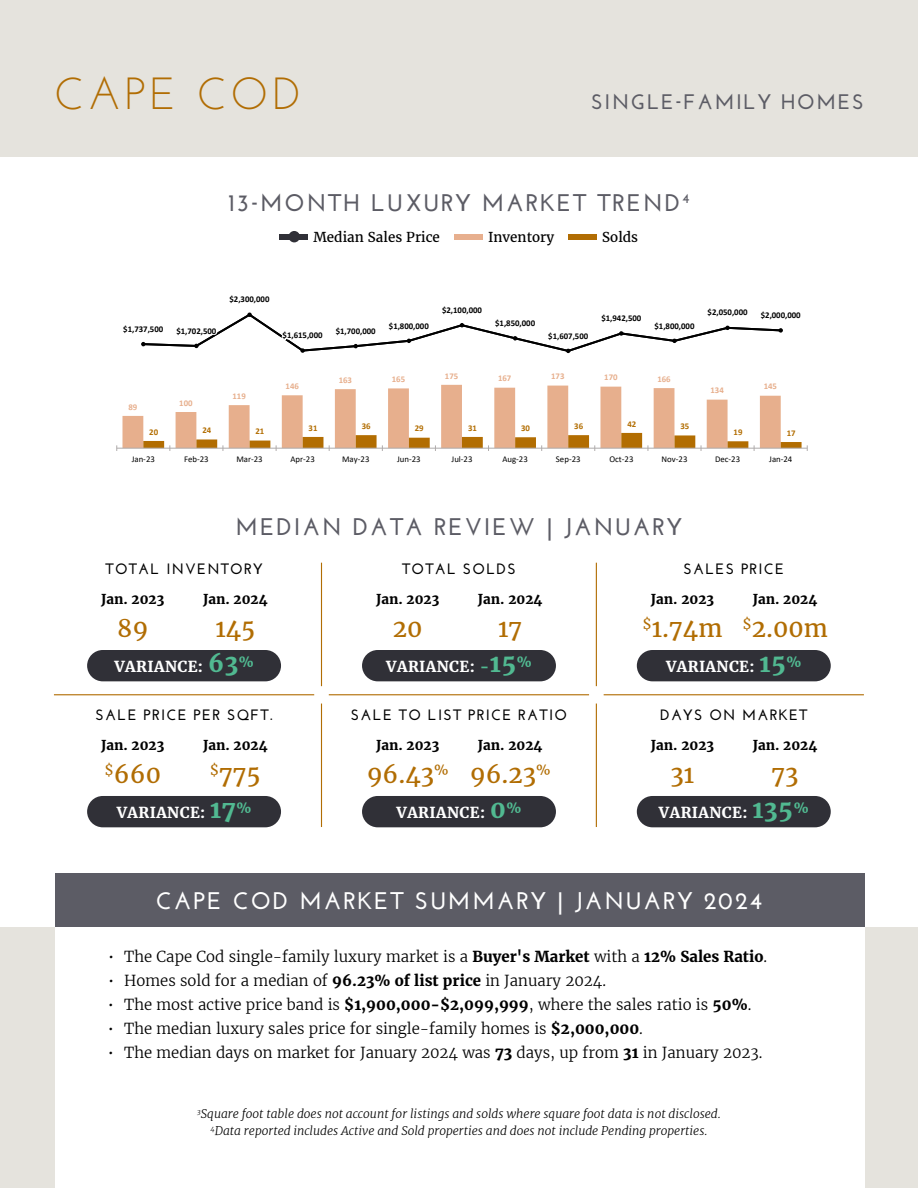
<style>
.page{position:relative;width:918px;height:1188px;background:#fff}
.page>*{position:absolute;margin:0;border:0;box-sizing:border-box;transform-origin:0 0}
.t1{font:45px "Josefin Sans";letter-spacing:.08em;color:#b16d03}
.t2{font:700 24px "Josefin Sans";letter-spacing:.08em;color:#5c5c65}
.t3{font:24px "Merriweather";color:#b16d03}
.t4{font:700 24px "Josefin Sans";letter-spacing:.08em;color:#fff}
.t5{font:700 21px "Josefin Sans";letter-spacing:.08em;color:#5c5c65}
.t6{font:300 15px "Merriweather";color:#000}
.t7{font:700 15px "Josefin Sans";letter-spacing:.08em;color:#000}
.t8{font:700 15px "Merriweather";letter-spacing:.025em;color:#fff}
.t9{font:700 13.5px "Merriweather";color:#000}
.t10{font:13.5px "Merriweather";color:#000}
.t11{font:italic 300 12px/16.5px "Merriweather";color:#000;text-align:center}
.t12{font:700 8.85px "Calibri";color:#000}
.t13{font:8.85px "Calibri";color:#000}
.t14{font:700 8.85px "Calibri";color:#e7af8d}
.t15{font:700 8.85px "Calibri";color:#b26d01}
.t16{font:700 8.7px "Calibri";color:#000}
.t17{font:700 8.7px "Calibri";color:#e7af8d}
.t18{font:700 8.7px "Calibri";color:#b26d01}
.s1{font-size:24px;color:#51b991}
.s2{color:#51b991}
.s3{font-weight:700}
</style>
<div class="page">
<div style="left:0;top:0;width:918px;height:158px;background:#e5e3dd"></div>
<div style="left:0;top:927px;width:918px;height:261px;background:#e5e3dd"></div>
<div style="left:55px;top:925px;width:810px;height:263px;background:#fff"></div>
<div style="left:55px;top:873px;width:810px;height:54px;background:#5c5c65"></div>
<hr style="left:54px;top:694px;width:260px;height:1px;background:#b16d03">
<hr style="left:321px;top:563px;width:1px;height:123px;background:#b16d03">
<hr style="left:321px;top:704px;width:1px;height:123px;background:#b16d03">
<hr style="left:596px;top:563px;width:1px;height:123px;background:#b16d03">
<hr style="left:596px;top:704px;width:1px;height:123px;background:#b16d03">
<hr style="left:329px;top:694px;width:260px;height:1px;background:#b16d03">
<hr style="left:604px;top:694px;width:260px;height:1px;background:#b16d03">
<div style="left:569px;top:234px;width:28px;height:6px;background:#b16d03"></div>
<div style="left:280px;top:234px;width:28px;height:6px;background:#303037"></div>
<div style="left:289px;top:231px;width:11px;height:11px;background:#303037;border-radius:50%"></div>
<div style="left:454px;top:234px;width:29px;height:6px;background:#e7af8e"></div>
<svg style="left:116px;top:312px;width:692px;height:139px"></svg>
<div style="left:87px;top:650px;width:194px;height:31px;background:#303037;border-radius:16px"></div>
<div style="left:362px;top:650px;width:194px;height:31px;background:#303037;border-radius:16px"></div>
<div style="left:637px;top:650px;width:194px;height:31px;background:#303037;border-radius:16px"></div>
<div style="left:637px;top:796px;width:194px;height:31px;background:#303037;border-radius:16px"></div>
<div style="left:362px;top:796px;width:194px;height:31px;background:#303037;border-radius:16px"></div>
<div style="left:87px;top:796px;width:194px;height:31px;background:#303037;border-radius:16px"></div>
<h1 class="t1" style="left:54px;top:65px;width:249px">CAPE COD</h1>
<h3 class="t5" style="left:591px;top:89px;width:274px">SINGLE-FAMILY HOMES</h3>
<h2 class="t2" style="left:228px;top:189px;width:463px">13-MONTH LUXURY MARKET TREND<sup>4</sup></h2>
<p class="t10" style="left:314px;top:228px;width:128px">Median Sales Price</p>
<p class="t10" style="left:488px;top:228px;width:68px">Inventory</p>
<p class="t10" style="left:602px;top:228px;width:37px">Solds</p>
<p class="t12" style="left:123px;top:323px;width:42px">$1,737,500</p>
<p class="t12" style="left:176px;top:324px;width:42px">$1,702,500</p>
<p class="t16" style="left:230px;top:293px;width:41px">$2,300,000</p>
<p class="t14" style="left:128px;top:400px;width:10px">89</p>
<p class="t17" style="left:179px;top:397px;width:15px">100</p>
<p class="t17" style="left:232px;top:390px;width:15px">119</p>
<p class="t15" style="left:149px;top:425px;width:10px">20</p>
<p class="t15" style="left:202px;top:424px;width:10px">24</p>
<p class="t15" style="left:256px;top:425px;width:10px">21</p>
<p class="t12" style="left:283px;top:329px;width:42px">$1,615,000</p>
<p class="t16" style="left:336px;top:325px;width:41px">$1,700,000</p>
<p class="t12" style="left:389px;top:319px;width:42px">$1,800,000</p>
<p class="t14" style="left:286px;top:380px;width:15px">146</p>
<p class="t17" style="left:339px;top:374px;width:15px">163</p>
<p class="t14" style="left:392px;top:373px;width:15px">165</p>
<p class="t12" style="left:442px;top:304px;width:42px">$2,100,000</p>
<p class="t12" style="left:495px;top:317px;width:42px">$1,850,000</p>
<p class="t16" style="left:548px;top:330px;width:41px">$1,607,500</p>
<p class="t12" style="left:601px;top:312px;width:42px">$1,942,500</p>
<p class="t12" style="left:654px;top:319px;width:42px">$1,800,000</p>
<p class="t17" style="left:445px;top:369px;width:15px">175</p>
<p class="t14" style="left:498px;top:372px;width:15px">167</p>
<p class="t14" style="left:551px;top:370px;width:15px">173</p>
<p class="t14" style="left:604px;top:371px;width:15px">170</p>
<p class="t17" style="left:657px;top:373px;width:15px">166</p>
<p class="t18" style="left:309px;top:422px;width:10px">31</p>
<p class="t15" style="left:362px;top:420px;width:10px">36</p>
<p class="t15" style="left:415px;top:422px;width:10px">29</p>
<p class="t18" style="left:468px;top:422px;width:10px">31</p>
<p class="t15" style="left:521px;top:422px;width:10px">30</p>
<p class="t15" style="left:574px;top:420px;width:10px">36</p>
<p class="t15" style="left:627px;top:417px;width:10px">42</p>
<p class="t15" style="left:680px;top:420px;width:10px">35</p>
<p class="t12" style="left:708px;top:306px;width:42px">$2,050,000</p>
<p class="t12" style="left:761px;top:309px;width:42px">$2,000,000</p>
<p class="t14" style="left:711px;top:384px;width:15px">134</p>
<p class="t14" style="left:764px;top:380px;width:15px">145</p>
<p class="t18" style="left:734px;top:426px;width:10px">19</p>
<p class="t15" style="left:787px;top:427px;width:10px">17</p>
<p class="t13" style="left:132px;top:453px;width:25px">Jan-23</p>
<p class="t13" style="left:184px;top:453px;width:26px">Feb-23</p>
<p class="t13" style="left:236px;top:453px;width:28px">Mar-23</p>
<p class="t13" style="left:290px;top:453px;width:26px">Apr-23</p>
<p class="t13" style="left:342px;top:453px;width:29px">May-23</p>
<p class="t13" style="left:397px;top:453px;width:25px">Jun-23</p>
<p class="t13" style="left:452px;top:453px;width:23px">Jul-23</p>
<p class="t13" style="left:502px;top:453px;width:27px">Aug-23</p>
<p class="t13" style="left:556px;top:453px;width:26px">Sep-23</p>
<p class="t13" style="left:609px;top:453px;width:26px">Oct-23</p>
<p class="t13" style="left:662px;top:453px;width:27px">Nov-23</p>
<p class="t13" style="left:715px;top:453px;width:27px">Dec-23</p>
<p class="t13" style="left:769px;top:453px;width:25px">Jan-24</p>
<h2 class="t2" style="left:236px;top:512px;width:448px">MEDIAN DATA REVIEW | JANUARY</h2>
<p class="t7" style="left:106px;top:560px;width:159px">TOTAL INVENTORY</p>
<p class="t7" style="left:402px;top:560px;width:115px">TOTAL SOLDS</p>
<p class="t7" style="left:683px;top:560px;width:102px">SALES PRICE</p>
<p class="t9" style="left:101px;top:590px;width:65px">Jan. 2023</p>
<p class="t9" style="left:203px;top:590px;width:66px">Jan. 2024</p>
<p class="t9" style="left:376px;top:590px;width:65px">Jan. 2023</p>
<p class="t9" style="left:478px;top:590px;width:66px">Jan. 2024</p>
<p class="t9" style="left:651px;top:590px;width:65px">Jan. 2023</p>
<p class="t9" style="left:753px;top:590px;width:66px">Jan. 2024</p>
<h2 class="t3" style="left:117px;top:613px;width:33px">89</h2>
<h2 class="t3" style="left:215px;top:613px;width:41px">145</h2>
<h2 class="t3" style="left:393px;top:613px;width:31px">20</h2>
<h2 class="t3" style="left:498px;top:613px;width:26px">17</h2>
<h2 class="t3" style="left:643px;top:613px;width:187px"><sup>$</sup>1.74m <sup>$</sup>2.00m</h2>
<p class="t8" style="left:114px;top:657px;width:141px">VARIANCE: <span class="s1">63</span><sup>%</sup></p>
<p class="t8" style="left:386px;top:657px;width:147px">VARIANCE: <span class="s2">-</span><span class="s1">15</span><sup>%</sup></p>
<p class="t8" style="left:666px;top:657px;width:137px">VARIANCE: <span class="s1">15</span><sup>%</sup></p>
<p class="t7" style="left:96px;top:706px;width:178px">SALE PRICE PER SQFT.</p>
<p class="t7" style="left:351px;top:706px;width:218px">SALE TO LIST PRICE RATIO</p>
<p class="t7" style="left:660px;top:706px;width:149px">DAYS ON MARKET</p>
<p class="t9" style="left:101px;top:736px;width:65px">Jan. 2023</p>
<p class="t9" style="left:203px;top:736px;width:66px">Jan. 2024</p>
<p class="t9" style="left:376px;top:736px;width:65px">Jan. 2023</p>
<p class="t9" style="left:478px;top:736px;width:66px">Jan. 2024</p>
<p class="t9" style="left:651px;top:736px;width:65px">Jan. 2023</p>
<p class="t9" style="left:753px;top:736px;width:66px">Jan. 2024</p>
<h2 class="t3" style="left:105px;top:759px;width:58px"><sup>$</sup>660</h2>
<h2 class="t3" style="left:210px;top:759px;width:52px"><sup>$</sup>775</h2>
<p class="t8" style="left:117px;top:803px;width:136px">VARIANCE: <span class="s1">17</span><sup>%</sup></p>
<h2 class="t3" style="left:367px;top:759px;width:185px">96.43<sup>%</sup> 96.23<sup>%</sup></h2>
<p class="t8" style="left:397px;top:803px;width:126px">VARIANCE: <span class="s1">0</span><sup>%</sup></p>
<h2 class="t3" style="left:671px;top:759px;width:25px">31</h2>
<h2 class="t3" style="left:772px;top:759px;width:29px">73</h2>
<p class="t8" style="left:659px;top:803px;width:151px">VARIANCE: <span class="s1">135</span><sup>%</sup></p>
<h2 class="t4" style="left:156px;top:887px;width:608px">CAPE COD MARKET SUMMARY | JANUARY 2024</h2>
<p class="t6" style="left:108px;top:947px;width:661px">• The Cape Cod single-family luxury market is a <span class="s3">Buyer's Market</span> with a <span class="s3">12% Sales Ratio</span>.</p>
<p class="t6" style="left:108px;top:971px;width:500px">• Homes sold for a median of <span class="s3">96.23% of list price</span> in January 2024.</p>
<p class="t6" style="left:108px;top:995px;width:645px">• The most active price band is <span class="s3">$1,900,000-$2,099,999</span>, where the sales ratio is <span class="s3">50%</span>.</p>
<p class="t6" style="left:108px;top:1019px;width:537px">• The median luxury sales price for single-family homes is <span class="s3">$2,000,000</span>.</p>
<p class="t6" style="left:108px;top:1043px;width:656px">• The median days on market for January 2024 was <span class="s3">73</span> days, up from <span class="s3">31</span> in January 2023.</p>
<p class="t11" style="left:197px;top:1106px;width:525px"><sup>3</sup>Square foot table does not account for listings and solds where square foot data is not disclosed.<br><sup>4</sup>Data reported includes Active and Sold properties and does not include Pending properties.</p>
</div>
